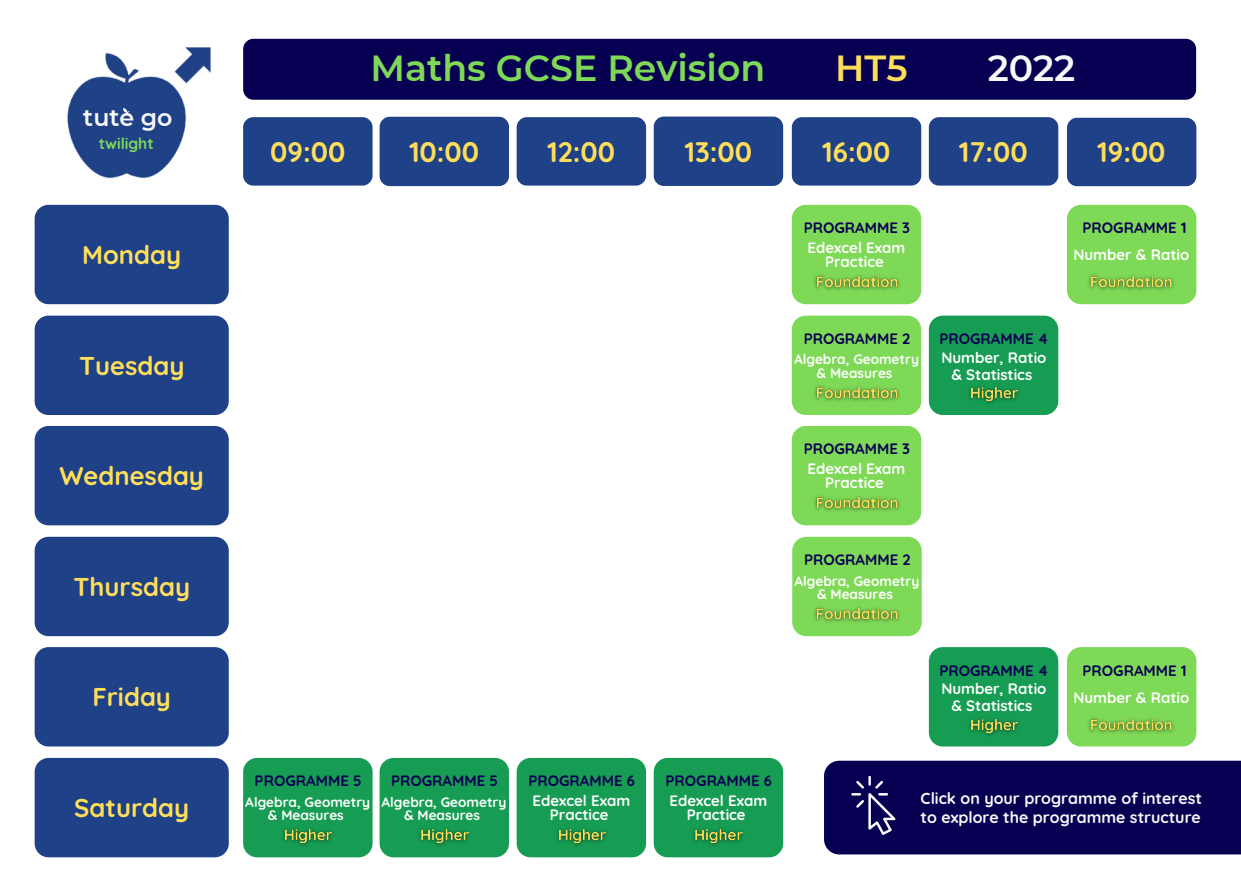
<style>
.page{position:relative;width:1241px;height:886px;background:#fff}
.page>*{position:absolute;margin:0;border:0;box-sizing:border-box;transform-origin:0 0}
.t1{font:600 36.25px "Montserrat";color:#7ed957}
.t2{font:600 36.25px "Montserrat";color:#f8f8f8}
.t3{font:600 36.25px "Montserrat";color:#ffde59}
.t4{font:700 28.12px "Quicksand";color:#ffde59}
.t5{font:700 25.62px "Quicksand";color:#ffde59}
.t6{font:600 23.62px "Montserrat";color:#f8f8f8}
.t7{font:700 16px/18.8px "Quicksand";color:#f8f8f8}
.t8{font:700 15.5px "Quicksand";color:#7ed957}
.t9{font:700 15px/14px "Quicksand";color:#fff;text-align:center}
.t10{font:700 15px "Quicksand";color:#070052}
.t11{font:700 13.62px/13.1px "Quicksand";color:#fff;text-align:center}
</style>
<div class="page">
<div style="left:35px;top:205px;width:194px;height:99px;background:#1e4187;border-radius:14px"></div>
<div style="left:243px;top:117px;width:129px;height:69px;background:#1e4187;border-radius:10px"></div>
<div style="left:35px;top:316px;width:194px;height:99px;background:#1e4187;border-radius:14px"></div>
<div style="left:35px;top:426px;width:194px;height:99px;background:#1e4187;border-radius:14px"></div>
<div style="left:35px;top:537px;width:194px;height:99px;background:#1e4187;border-radius:14px"></div>
<div style="left:35px;top:647px;width:194px;height:99px;background:#1e4187;border-radius:14px"></div>
<div style="left:35px;top:758px;width:194px;height:99px;background:#1e4187;border-radius:14px"></div>
<div style="left:379px;top:117px;width:130px;height:69px;background:#1e4187;border-radius:10px"></div>
<div style="left:516px;top:117px;width:130px;height:69px;background:#1e4187;border-radius:10px"></div>
<div style="left:653px;top:117px;width:130px;height:69px;background:#1e4187;border-radius:10px"></div>
<div style="left:791px;top:117px;width:130px;height:69px;background:#1e4187;border-radius:10px"></div>
<div style="left:928px;top:117px;width:130px;height:69px;background:#1e4187;border-radius:10px"></div>
<div style="left:1066px;top:118px;width:130px;height:68px;background:#1e4187;border-radius:10px"></div>
<div style="left:243px;top:39px;width:952px;height:61px;background:#070052;border-radius:10px"></div>
<img style="left:67px;top:47px;width:144px;height:132px">
<img style="left:119px;top:100px;width:17px;height:14px">
<div style="left:1066px;top:205px;width:130px;height:99px;background:#7ed957;border-radius:14px"></div>
<img style="left:1088px;top:274px;width:86px;height:16px">
<div style="left:791px;top:316px;width:130px;height:99px;background:#7ed957;border-radius:14px"></div>
<img style="left:814px;top:385px;width:86px;height:16px">
<div style="left:1066px;top:647px;width:130px;height:99px;background:#7ed957;border-radius:14px"></div>
<img style="left:1088px;top:717px;width:86px;height:16px">
<div style="left:791px;top:205px;width:130px;height:99px;background:#7ed957;border-radius:14px"></div>
<img style="left:814px;top:274px;width:86px;height:16px">
<div style="left:791px;top:426px;width:130px;height:99px;background:#7ed957;border-radius:14px"></div>
<img style="left:814px;top:495px;width:86px;height:16px">
<div style="left:928px;top:316px;width:130px;height:99px;background:#169d53;border-radius:14px"></div>
<img style="left:969px;top:386px;width:50px;height:18px">
<div style="left:928px;top:647px;width:130px;height:99px;background:#169d53;border-radius:14px"></div>
<img style="left:969px;top:718px;width:50px;height:18px">
<div style="left:243px;top:758px;width:129px;height:99px;background:#169d53;border-radius:14px"></div>
<img style="left:283px;top:828px;width:50px;height:18px">
<div style="left:379px;top:758px;width:130px;height:99px;background:#169d53;border-radius:14px"></div>
<img style="left:419px;top:828px;width:51px;height:18px">
<div style="left:516px;top:758px;width:130px;height:99px;background:#169d53;border-radius:14px"></div>
<img style="left:557px;top:828px;width:50px;height:18px">
<div style="left:653px;top:758px;width:130px;height:99px;background:#169d53;border-radius:14px"></div>
<img style="left:693px;top:828px;width:50px;height:18px">
<div style="left:824px;top:761px;width:416px;height:93px;background:#070052"></div>
<div style="left:792px;top:537px;width:129px;height:99px;background:#7ed957;border-radius:14px"></div>
<img style="left:814px;top:606px;width:86px;height:16px">
<p class="t6" style="left:83px;top:103px;width:91px">tute go</p>
<p class="t8" style="left:99px;top:133px;width:56px">twilight</p>
<p class="t5" style="left:82px;top:238px;width:101px">Monday</p>
<p class="t5" style="left:79px;top:349px;width:107px">Tuesday</p>
<p class="t5" style="left:59px;top:460px;width:146px">Wednesday</p>
<p class="t5" style="left:73px;top:570px;width:118px">Thursday</p>
<p class="t5" style="left:92px;top:681px;width:80px">Friday</p>
<p class="t5" style="left:74px;top:791px;width:116px">Saturday</p>
<p class="t4" style="left:270px;top:134px;width:76px">09:00</p>
<p class="t1" style="left:370px;top:46px;width:396px">Maths GCSE Revision</p>
<p class="t3" style="left:835px;top:46px;width:74px">HT5</p>
<p class="t2" style="left:987px;top:46px;width:89px">2022</p>
<p class="t4" style="left:409px;top:134px;width:71px">10:00</p>
<p class="t4" style="left:822px;top:134px;width:69px">16:00</p>
<p class="t4" style="left:959px;top:134px;width:70px">17:00</p>
<p class="t4" style="left:1097px;top:134px;width:69px">19:00</p>
<p class="t4" style="left:547px;top:134px;width:69px">12:00</p>
<p class="t4" style="left:684px;top:134px;width:69px">13:00</p>
<p class="t10" style="left:803px;top:218px;width:108px">PROGRAMME 3</p>
<p class="t9" style="left:807px;top:240px;width:99px">Edexcel Exam<br>Practice</p>
<p class="t10" style="left:803px;top:329px;width:108px">PROGRAMME 2</p>
<p class="t11" style="left:794px;top:353px;width:126px">Algebra, Geometry &amp; Measures</p>
<p class="t10" style="left:939px;top:329px;width:111px">PROGRAMME 4</p>
<p class="t9" style="left:941px;top:349px;width:107px;line-height:16.9px">Number, Ratio &amp; Statistics</p>
<p class="t10" style="left:803px;top:439px;width:108px">PROGRAMME 3</p>
<p class="t9" style="left:807px;top:461px;width:99px">Edexcel Exam<br>Practice</p>
<p class="t10" style="left:804px;top:550px;width:108px">PROGRAMME 2</p>
<p class="t11" style="left:794px;top:574px;width:126px">Algebra, Geometry &amp; Measures</p>
<p class="t10" style="left:939px;top:660px;width:111px">PROGRAMME 4</p>
<p class="t9" style="left:941px;top:680px;width:107px;line-height:16.9px">Number, Ratio &amp; Statistics</p>
<p class="t10" style="left:1082px;top:218px;width:105px">PROGRAMME 1</p>
<p class="t9" style="left:1073px;top:248px;width:117px">Number &amp; Ratio</p>
<p class="t10" style="left:1082px;top:660px;width:105px">PROGRAMME 1</p>
<p class="t9" style="left:1073px;top:690px;width:117px">Number &amp; Ratio</p>
<p class="t10" style="left:255px;top:771px;width:109px">PROGRAMME 5</p>
<p class="t10" style="left:391px;top:771px;width:109px">PROGRAMME 5</p>
<p class="t10" style="left:528px;top:771px;width:108px">PROGRAMME 6</p>
<p class="t9" style="left:532px;top:793px;width:99px">Edexcel Exam<br>Practice</p>
<p class="t11" style="left:245px;top:795px;width:126px">Algebra, Geometry &amp; Measures</p>
<p class="t11" style="left:381px;top:795px;width:126px">Algebra, Geometry &amp; Measures</p>
<p class="t10" style="left:665px;top:771px;width:108px">PROGRAMME 6</p>
<p class="t9" style="left:669px;top:793px;width:99px">Edexcel Exam<br>Practice</p>
<p class="t7" style="left:920px;top:789px;width:283px">Click on your programme of interest to explore the programme structure</p>
</div>
